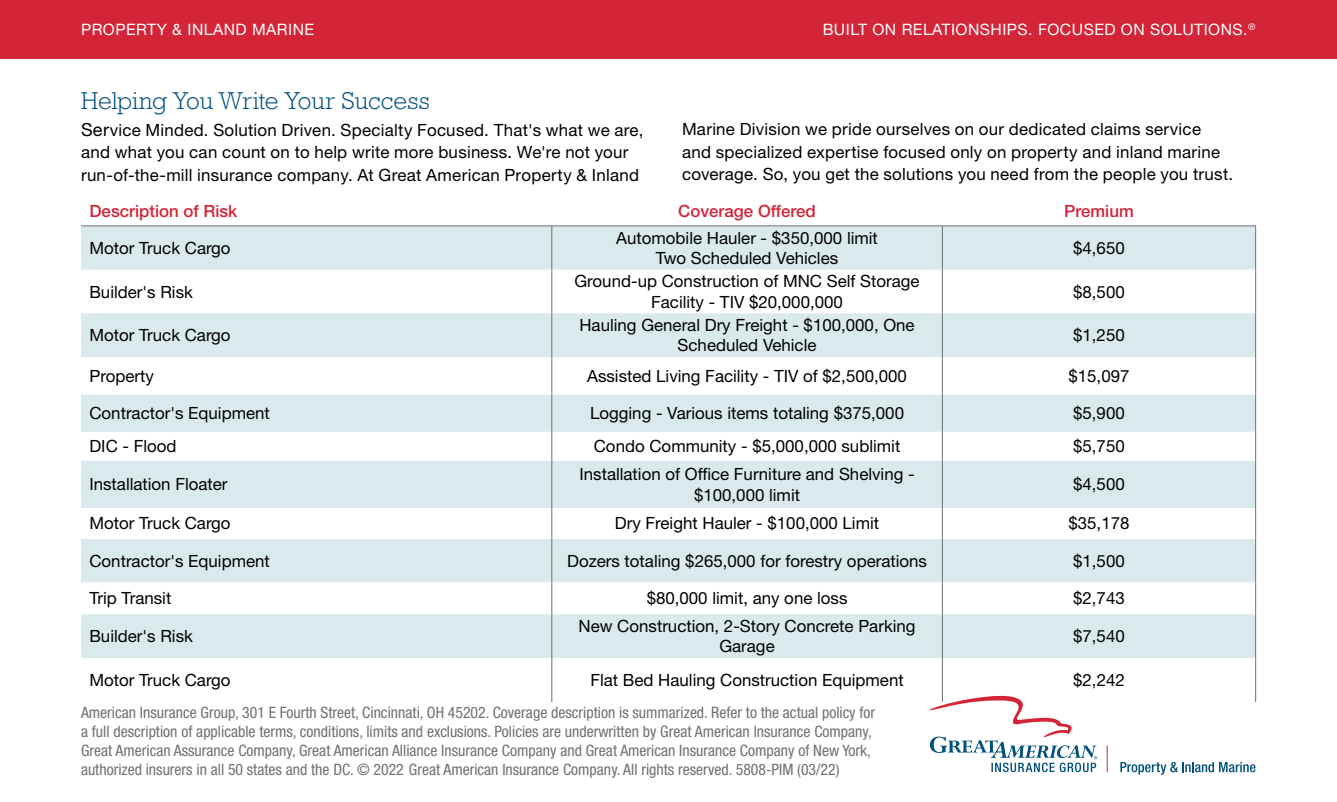
<style>
.page{position:relative;width:1337px;height:802px;background:#fff}
.page>*{position:absolute;margin:0;border:0;box-sizing:border-box;transform-origin:0 0}
.t1{font:300 24.75px "Rockwell Std";letter-spacing:-.005em;color:#004f7d}
.t2{font:16.88px/20.2px "Helvetica Neue LT Std";color:#000;text-align:center}
.t3{font:500 16.88px "Helvetica Neue LT Std";color:#d42437}
.t4{font:condensed 15.75px/18.9px "Helvetica Neue LT Std";color:#706f73}
.t5{font:15.75px "Helvetica Neue LT Std";letter-spacing:.03em;color:#fff}
.s1{font-size:18px}
</style>
<div class="page">
<div style="left:0;top:0;width:1336px;height:58px;background:#d42437"></div>
<svg style="left:81px;top:226px;width:1174px;height:282px;fill:#d9e9ec"></svg>
<svg style="left:81px;top:508px;width:1174px;height:106px"></svg>
<div style="left:81px;top:614px;width:1174px;height:44px;background:#d9e9ec"></div>
<hr style="left:81px;top:225px;width:326px;height:1px;background:#706f73">
<hr style="left:407px;top:225px;width:145px;height:1px;background:#706f73">
<hr style="left:552px;top:225px;width:390px;height:1px;background:#706f73">
<hr style="left:551px;top:226px;width:1px;height:44px;background:#706f73">
<hr style="left:942px;top:226px;width:1px;height:44px;background:#706f73">
<hr style="left:1255px;top:226px;width:1px;height:44px;background:#706f73">
<hr style="left:551px;top:270px;width:1px;height:43px;background:#706f73">
<hr style="left:942px;top:270px;width:1px;height:43px;background:#706f73">
<hr style="left:1255px;top:270px;width:1px;height:43px;background:#706f73">
<hr style="left:551px;top:313px;width:1px;height:44px;background:#706f73">
<hr style="left:942px;top:313px;width:1px;height:44px;background:#706f73">
<hr style="left:1255px;top:313px;width:1px;height:44px;background:#706f73">
<hr style="left:551px;top:357px;width:1px;height:37px;background:#706f73">
<hr style="left:942px;top:357px;width:1px;height:37px;background:#706f73">
<hr style="left:1255px;top:357px;width:1px;height:37px;background:#706f73">
<hr style="left:551px;top:394px;width:1px;height:38px;background:#706f73">
<hr style="left:942px;top:394px;width:1px;height:38px;background:#706f73">
<hr style="left:1255px;top:394px;width:1px;height:38px;background:#706f73">
<svg style="left:551px;top:432px;width:1px;height:29px"></svg>
<svg style="left:942px;top:432px;width:1px;height:29px"></svg>
<svg style="left:1255px;top:432px;width:1px;height:29px"></svg>
<hr style="left:551px;top:461px;width:1px;height:47px;background:#706f73">
<hr style="left:551px;top:508px;width:1px;height:31px;background:#706f73">
<hr style="left:551px;top:539px;width:1px;height:43px;background:#706f73">
<hr style="left:551px;top:582px;width:1px;height:32px;background:#706f73">
<hr style="left:551px;top:614px;width:1px;height:44px;background:#706f73">
<hr style="left:551px;top:658px;width:1px;height:44px;background:#706f73">
<hr style="left:942px;top:461px;width:1px;height:47px;background:#706f73">
<hr style="left:942px;top:508px;width:1px;height:31px;background:#706f73">
<hr style="left:942px;top:539px;width:1px;height:43px;background:#706f73">
<hr style="left:942px;top:582px;width:1px;height:32px;background:#706f73">
<hr style="left:942px;top:614px;width:1px;height:44px;background:#706f73">
<hr style="left:942px;top:658px;width:1px;height:44px;background:#706f73">
<hr style="left:1255px;top:461px;width:1px;height:47px;background:#706f73">
<hr style="left:1255px;top:508px;width:1px;height:31px;background:#706f73">
<hr style="left:1255px;top:539px;width:1px;height:43px;background:#706f73">
<hr style="left:1255px;top:582px;width:1px;height:32px;background:#706f73">
<hr style="left:1255px;top:614px;width:1px;height:44px;background:#706f73">
<hr style="left:1255px;top:658px;width:1px;height:44px;background:#706f73">
<hr style="left:942px;top:225px;width:314px;height:1px;background:#706f73">
<svg style="left:929px;top:693px;width:168px;height:79px"></svg>
<svg style="left:1120px;top:762px;width:135px;height:13px"></svg>
<svg style="left:1106px;top:745px;width:1px;height:27px"></svg>
<p class="t5" style="left:81px;top:20px;width:235px">PROPERTY &amp; INLAND MARINE</p>
<p class="t5" style="left:822px;top:20px;width:434px">BUILT ON RELATIONSHIPS. FOCUSED ON SOLUTIONS.<sup>®</sup></p>
<h1 class="t1" style="left:81px;top:86px;width:350px">Helping You Write Your Success</h1>
<p class="t2" style="left:81px;top:118px;width:564px;line-height:22.5px;text-align:left"><span class="s1">Ser</span>vice Minded. Solution Driven. Specialty Focused. That's what we are, and what you can count on to help write more business. We're not your run-of-the-mill insurance company. At Great American Property &amp; Inland</p>
<p class="t2" style="left:682px;top:118px;width:553px;line-height:22.5px;text-align:left">Marine Division we pride ourselves on our dedicated claims service and specialized expertise focused only on property and inland marine coverage. So, you get the solutions you need from the people you trust.</p>
<p class="t3" style="left:89px;top:201px;width:149px">Description of Risk</p>
<p class="t3" style="left:678px;top:201px;width:139px">Coverage Offered</p>
<p class="t3" style="left:1064px;top:201px;width:71px">Premium</p>
<p class="t2" style="left:89px;top:238px;width:143px">Motor Truck Cargo</p>
<p class="t2" style="left:616px;top:227px;width:263px">Automobile Hauler - $350,000 limit<br>Two Scheduled Vehicles</p>
<p class="t2" style="left:1073px;top:238px;width:53px">$4,650</p>
<p class="t2" style="left:89px;top:281px;width:105px">Builder's Risk</p>
<p class="t2" style="left:574px;top:271px;width:347px">Ground-up Construction of MNC Self Storage<br>Facility - TIV $20,000,000</p>
<p class="t2" style="left:1073px;top:281px;width:53px">$8,500</p>
<p class="t2" style="left:89px;top:325px;width:143px">Motor Truck Cargo</p>
<p class="t2" style="left:579px;top:315px;width:337px">Hauling General Dry Freight - $100,000, One<br>Scheduled Vehicle</p>
<p class="t2" style="left:1073px;top:325px;width:53px">$1,250</p>
<p class="t2" style="left:89px;top:365px;width:66px">Property</p>
<p class="t2" style="left:587px;top:365px;width:321px">Assisted Living Facility - TIV of $2,500,000</p>
<p class="t2" style="left:1068px;top:365px;width:62px">$15,097</p>
<p class="t2" style="left:89px;top:403px;width:182px">Contractor's Equipment</p>
<p class="t2" style="left:590px;top:403px;width:315px">Logging - Various items totaling $375,000</p>
<p class="t2" style="left:1073px;top:403px;width:53px">$5,900</p>
<p class="t2" style="left:89px;top:436px;width:89px">DIC - Flood</p>
<p class="t2" style="left:594px;top:436px;width:308px">Condo Community - $5,000,000 sublimit</p>
<p class="t2" style="left:1073px;top:436px;width:53px">$5,750</p>
<p class="t2" style="left:89px;top:474px;width:140px">Installation Floater</p>
<p class="t2" style="left:579px;top:464px;width:337px">Installation of Office Furniture and Shelving - $100,000 limit</p>
<p class="t2" style="left:1073px;top:474px;width:53px">$4,500</p>
<p class="t2" style="left:89px;top:513px;width:143px">Motor Truck Cargo</p>
<p class="t2" style="left:615px;top:513px;width:266px">Dry Freight Hauler - $100,000 Limit</p>
<p class="t2" style="left:1068px;top:513px;width:62px">$35,178</p>
<p class="t2" style="left:89px;top:550px;width:182px">Contractor's Equipment</p>
<p class="t2" style="left:567px;top:550px;width:361px">Dozers totaling $265,000 for forestry operations</p>
<p class="t2" style="left:1073px;top:550px;width:53px">$1,500</p>
<p class="t2" style="left:89px;top:588px;width:83px">Trip Transit</p>
<p class="t2" style="left:646px;top:588px;width:202px">$80,000 limit, any one loss</p>
<p class="t2" style="left:1073px;top:588px;width:53px">$2,743</p>
<p class="t2" style="left:89px;top:626px;width:105px">Builder's Risk</p>
<p class="t2" style="left:578px;top:616px;width:338px">New Construction, 2-Story Concrete Parking<br>Garage</p>
<p class="t2" style="left:1073px;top:626px;width:53px">$7,540</p>
<p class="t2" style="left:89px;top:670px;width:143px">Motor Truck Cargo</p>
<p class="t2" style="left:590px;top:670px;width:315px">Flat Bed Hauling Construction Equipment</p>
<p class="t2" style="left:1073px;top:670px;width:53px">$2,242</p>
<p class="t4" style="left:81px;top:703px;width:795px">American Insurance Group, 301 E Fourth Street, Cincinnati, OH 45202. Coverage description is summarized. Refer to the actual policy for a full description of applicable terms, conditions, limits and exclusions. Policies are underwritten by Great American Insurance Company, Great American Assurance Company, Great American Alliance Insurance Company and Great American Insurance Company of New York, authorized insurers in all 50 states and the DC. © 2022 Great American Insurance Company. All rights reserved. 5808-PIM (03/22)</p>
</div>
